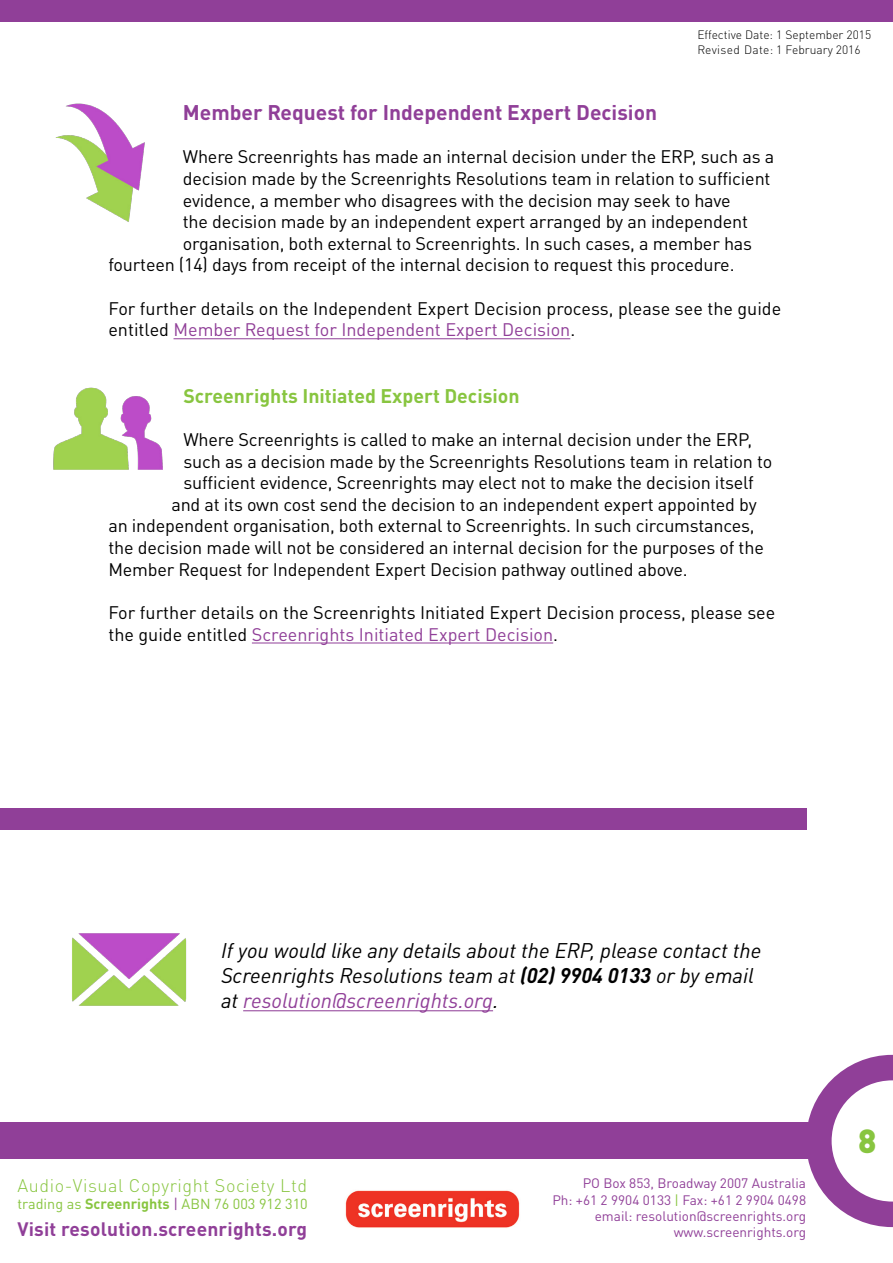
<style>
.page{position:relative;width:893px;height:1263px;background:#fff}
.page>*{position:absolute;margin:0;border:0;box-sizing:border-box;transform-origin:0 0}
.t1{font:900 33px "DINOT";color:#88c540}
.t2{font:italic 21px/25.2px "DINOT";color:#000}
.t3{font:700 21px "DINOT";color:#903f98}
.t4{font:700 19.5px "DINOT";color:#88c540}
.t5{font:700 19.2px "DINOT";letter-spacing:.01em;color:#903f98}
.t6{font:18px/21.6px "DINOT";letter-spacing:-.01em;color:#000}
.t7{font:300 18px "DINOT";letter-spacing:.03em;color:#88c540}
.t8{font:14.4px "DINOT";color:#88c540}
.t9{font:13.65px/16.4px "DINOT";color:#903f98;text-align:right}
.t10{font:300 12px/14.4px "DINOT";color:#000}
.s1{color:#903f98}
.s2{font-weight:700}
.s3{color:#88c540}
</style>
<div class="page">
<div style="left:0;top:0;width:893px;height:21px;background:#903f98"></div>
<div style="left:0;top:1123px;width:893px;height:36px;background:#903f98"></div>
<svg style="left:806px;top:1055px;width:87px;height:172px"></svg>
<img style="left:345px;top:1190px;width:175px;height:38px">
<hr style="left:174px;top:338px;width:396px;height:1px;background:#903f98">
<hr style="left:252px;top:642px;width:301px;height:1px;background:#903f98">
<div style="left:0;top:808px;width:806px;height:21px;background:#903f98"></div>
<hr style="left:243px;top:1010px;width:250px;height:1px;background:#903f98">
<img style="left:72px;top:933px;width:115px;height:73px">
<img style="left:53px;top:387px;width:110px;height:83px">
<img style="left:55px;top:103px;width:90px;height:119px">
<p class="t10" style="left:697px;top:28px;width:175px">Effective Date: 1 September 2015<br>Revised Date: 1 February 2016</p>
<p class="t3" style="left:183px;top:99px;width:476px">Member Request for Independent Expert Decision</p>
<p class="t6" style="left:183px;top:146px;width:593px">Where Screenrights has made an internal decision under the ERP, such as a</p>
<p class="t6" style="left:183px;top:167px;width:589px">decision made by the Screenrights Resolutions team in relation to sufficient</p>
<p class="t6" style="left:183px;top:189px;width:549px">evidence, a member who disagrees with the decision may seek to have</p>
<p class="t6" style="left:183px;top:211px;width:567px">the decision made by an independent expert arranged by an independent</p>
<p class="t6" style="left:183px;top:232px;width:571px">organisation, both external to Screenrights. In such cases, a member has</p>
<p class="t6" style="left:108px;top:254px;width:628px">fourteen (14) days from receipt of the internal decision to request this procedure.</p>
<p class="t6" style="left:108px;top:297px;width:674px">For further details on the Independent Expert Decision process, please see the guide entitled <span class="s1">Member Request for Independent Expert Decision</span>.</p>
<p class="t4" style="left:183px;top:383px;width:338px">Screenrights Initiated Expert Decision</p>
<p class="t6" style="left:183px;top:428px;width:570px">Where Screenrights is called to make an internal decision under the ERP,</p>
<p class="t6" style="left:183px;top:450px;width:590px">such as a decision made by the Screenrights Resolutions team in relation to</p>
<p class="t6" style="left:183px;top:472px;width:572px">sufficient evidence, Screenrights may elect not to make the decision itself</p>
<p class="t6" style="left:171px;top:493px;width:587px">and at its own cost send the decision to an independent expert appointed by</p>
<p class="t6" style="left:108px;top:515px;width:648px">an independent organisation, both external to Screenrights. In such circumstances,</p>
<p class="t6" style="left:108px;top:536px;width:657px">the decision made will not be considered an internal decision for the purposes of the</p>
<p class="t6" style="left:108px;top:558px;width:581px">Member Request for Independent Expert Decision pathway outlined above.</p>
<p class="t6" style="left:108px;top:601px;width:668px">For further details on the Screenrights Initiated Expert Decision process, please see the guide entitled <span class="s1">Screenrights Initiated Expert Decision</span>.</p>
<p class="t2" style="left:221px;top:937px;width:542px">If you would like any details about the ERP, please contact the<br>Screenrights Resolutions team at <span class="s2">(02) 9904 0133</span> or by email at <span class="s1">resolution@screenrights.org</span>.</p>
<p class="t7" style="left:17px;top:1174px;width:291px">Audio-Visual Copyright Society Ltd</p>
<p class="t8" style="left:17px;top:1195px;width:292px">trading as <span class="s2">Screenrights</span> <span class="s1">|</span> ABN 76 003 912 310</p>
<p class="t5" style="left:17px;top:1217px;width:291px">Visit resolution.screenrights.org</p>
<p class="t9" style="left:552px;top:1175px;width:255px">PO Box 853, Broadway 2007 Australia<br>Ph: +61 2 9904 0133 <span class="s3">|</span> Fax: +61 2 9904 0498 email: resolution@screenrights.org www.screenrights.org</p>
<h1 class="t1" style="left:858px;top:1118px;width:20px">8</h1>
</div>
